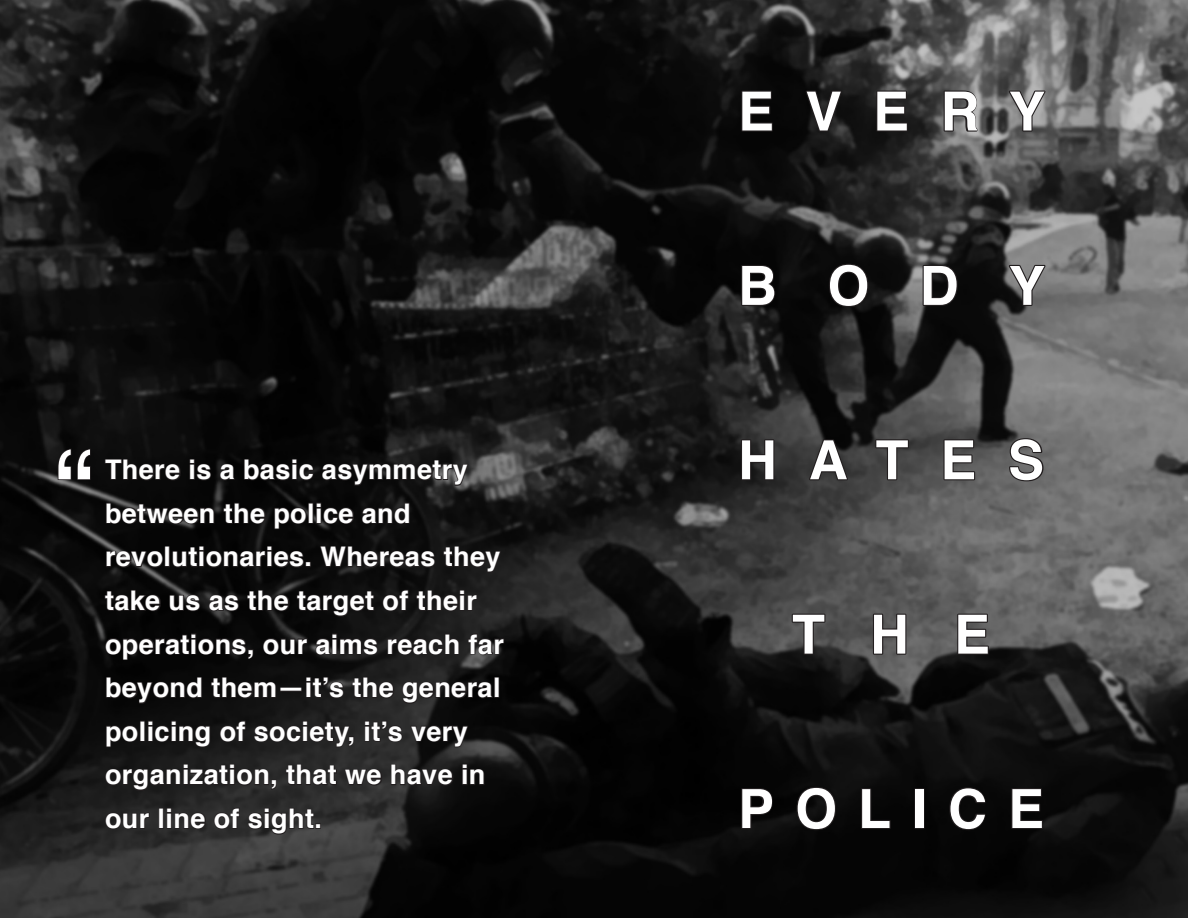
<style>
.page{position:relative;width:1188px;height:918px;background:#fff}
.page>*{position:absolute;margin:0;border:0;box-sizing:border-box;transform-origin:0 0}
.t1{font:117.3px "Helvetica";color:#fff}
.t2{font:700 54px "Helvetica";letter-spacing:.585em;color:#fff}
.t3{font:700 27px/43.7px "Helvetica";letter-spacing:.015em;color:#fff}
</style>
<div class="page">
<img style="left:0;top:0;width:1188px;height:918px">
<svg style="left:740px;top:89px;width:34px;height:44px"></svg>
<svg style="left:804px;top:89px;width:40px;height:44px;background:#1c1b1b"></svg>
<svg style="left:875px;top:89px;width:34px;height:44px"></svg>
<svg style="left:942px;top:89px;width:37px;height:44px;background:#605f5f"></svg>
<svg style="left:1006px;top:89px;width:42px;height:44px;background:#757475"></svg>
<svg style="left:740px;top:264px;width:36px;height:43px;background:#110f10"></svg>
<svg style="left:828px;top:263px;width:41px;height:45px;background:#0f0e0e"></svg>
<svg style="left:921px;top:263px;width:38px;height:44px;background:#212020"></svg>
<svg style="left:1006px;top:264px;width:42px;height:43px;background:#5a5a5a"></svg>
<svg style="left:740px;top:438px;width:36px;height:44px;background:#252424"></svg>
<svg style="left:807px;top:438px;width:43px;height:44px;background:#302f2f"></svg>
<svg style="left:874px;top:438px;width:36px;height:43px;background:#3d3c3c"></svg>
<svg style="left:942px;top:438px;width:34px;height:43px"></svg>
<svg style="left:1008px;top:437px;width:37px;height:46px;background:#545353"></svg>
<svg style="left:791px;top:613px;width:36px;height:43px;background:#414040"></svg>
<svg style="left:872px;top:613px;width:36px;height:43px;background:#484748"></svg>
<svg style="left:956px;top:613px;width:34px;height:43px"></svg>
<svg style="left:740px;top:787px;width:34px;height:43px"></svg>
<svg style="left:795px;top:786px;width:42px;height:45px;background:#111010"></svg>
<svg style="left:860px;top:787px;width:32px;height:43px"></svg>
<div style="left:914px;top:788px;width:11px;height:41px;border:2px solid #231f20"></div>
<svg style="left:948px;top:786px;width:39px;height:45px;background:#0e0d0d"></svg>
<svg style="left:1010px;top:787px;width:34px;height:43px"></svg>
<svg style="left:104px;top:458px;width:78px;height:23px;background:#121011"></svg>
<svg style="left:190px;top:459px;width:22px;height:22px"></svg>
<svg style="left:219px;top:463px;width:16px;height:18px"></svg>
<svg style="left:243px;top:458px;width:72px;height:23px;background:#111010"></svg>
<svg style="left:321px;top:460px;width:148px;height:27px;background:#1e1d1d"></svg>
<svg style="left:105px;top:502px;width:110px;height:24px;background:#181617"></svg>
<svg style="left:223px;top:502px;width:43px;height:23px"></svg>
<svg style="left:274px;top:507px;width:33px;height:23px"></svg>
<div style="left:308px;top:503px;width:6px;height:21px;border:2px solid #231f20"></div>
<svg style="left:316px;top:503px;width:39px;height:22px"></svg>
<svg style="left:361px;top:502px;width:49px;height:23px"></svg>
<svg style="left:105px;top:550px;width:59px;height:18px"></svg>
<div style="left:165px;top:546px;width:5px;height:21px;border:2px solid #231f20"></div>
<svg style="left:172px;top:546px;width:139px;height:23px;background:#100f0f"></svg>
<svg style="left:319px;top:543px;width:117px;height:27px;background:#151414"></svg>
<svg style="left:443px;top:546px;width:59px;height:28px;background:#191718"></svg>
<svg style="left:104px;top:589px;width:58px;height:23px"></svg>
<svg style="left:169px;top:594px;width:32px;height:18px"></svg>
<svg style="left:208px;top:594px;width:32px;height:18px"></svg>
<svg style="left:246px;top:589px;width:44px;height:23px"></svg>
<svg style="left:296px;top:590px;width:79px;height:28px;background:#131212"></svg>
<svg style="left:382px;top:589px;width:27px;height:23px"></svg>
<svg style="left:415px;top:589px;width:63px;height:23px"></svg>
<svg style="left:104px;top:633px;width:150px;height:28px;background:#0e0d0e"></svg>
<svg style="left:262px;top:637px;width:46px;height:19px"></svg>
<svg style="left:315px;top:633px;width:64px;height:23px"></svg>
<svg style="left:387px;top:633px;width:73px;height:23px;background:#1d1c1c"></svg>
<svg style="left:467px;top:632px;width:38px;height:24px"></svg>
<svg style="left:105px;top:676px;width:98px;height:29px;background:#0e0d0d"></svg>
<svg style="left:210px;top:676px;width:67px;height:23px;background:#141213"></svg>
<div style="left:280px;top:687px;width:22px;height:5px;border:2px solid #231f20"></div>
<svg style="left:306px;top:676px;width:39px;height:23px"></svg>
<svg style="left:351px;top:676px;width:44px;height:23px"></svg>
<svg style="left:401px;top:681px;width:92px;height:24px;background:#1a1919"></svg>
<div style="left:494px;top:677px;width:5px;height:21px;border:2px solid #231f20"></div>
<svg style="left:105px;top:724px;width:34px;height:24px"></svg>
<div style="left:140px;top:721px;width:5px;height:21px;border:2px solid #231f20"></div>
<svg style="left:148px;top:721px;width:63px;height:27px;background:#161516"></svg>
<svg style="left:219px;top:720px;width:28px;height:23px"></svg>
<svg style="left:253px;top:721px;width:102px;height:27px;background:#212020"></svg>
<svg style="left:365px;top:720px;width:38px;height:23px"></svg>
<svg style="left:409px;top:724px;width:61px;height:24px"></svg>
<svg style="left:104px;top:764px;width:174px;height:28px;background:#212020"></svg>
<svg style="left:285px;top:764px;width:98px;height:24px;background:#292728"></svg>
<svg style="left:390px;top:764px;width:64px;height:23px"></svg>
<svg style="left:462px;top:764px;width:23px;height:22px"></svg>
<svg style="left:104px;top:812px;width:46px;height:18px"></svg>
<div style="left:159px;top:808px;width:5px;height:21px;border:2px solid #231f20"></div>
<svg style="left:167px;top:808px;width:40px;height:22px"></svg>
<svg style="left:213px;top:807px;width:28px;height:23px"></svg>
<svg style="left:247px;top:807px;width:74px;height:29px;background:#2e2d2d"></svg>
<svg style="left:57px;top:448px;width:35px;height:33px"></svg>
<h1 class="t1" style="left:54px;top:403px;width:41px">“</h1>
<p class="t3" style="left:105px;top:448px;width:400px">There is a basic asymmetry between the police and revolutionaries. Whereas they take us as the target of their operations, our aims reach far beyond them—it’s the general policing of society, it’s very organization, that we have in our line of sight.</p>
<h2 class="t2" style="left:738px;top:68px;width:309px">EVERY</h2>
<h2 class="t2" style="left:738px;top:242px;width:308px">BODY</h2>
<h2 class="t2" style="left:738px;top:417px;width:308px">HATES</h2>
<h2 class="t2" style="left:792px;top:591px;width:199px">THE</h2>
<h2 class="t2" style="left:738px;top:765px;width:308px">POLICE</h2>
</div>
